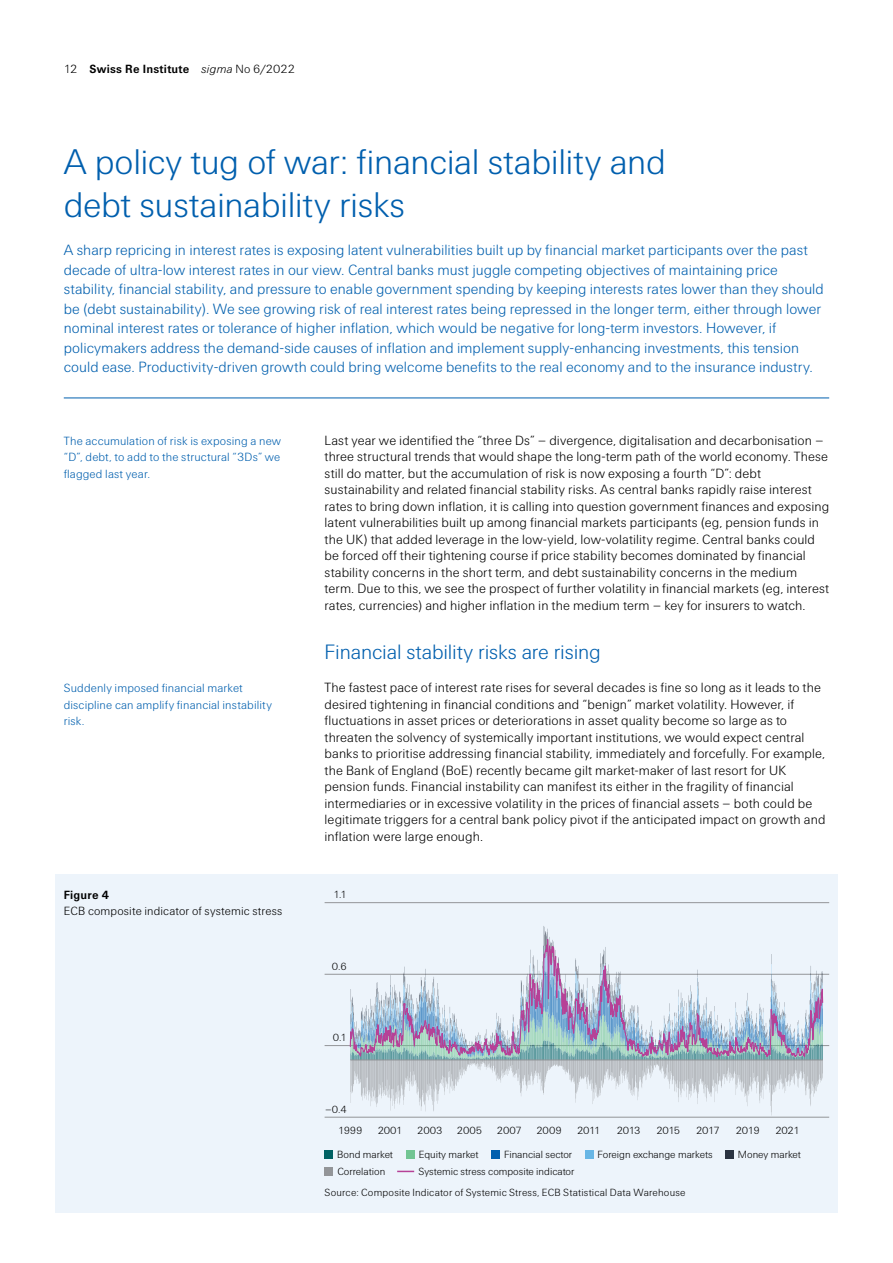
<style>
.page{position:relative;width:893px;height:1263px;background:#fff}
.page>*{position:absolute;margin:0;border:0;box-sizing:border-box;transform-origin:0 0}
.t1{font:300 36px/42px "Swiss Re Sans OT";letter-spacing:-.01em;color:#005fae}
.t2{font:300 21px "Swiss Re Sans OT";letter-spacing:-.005em;color:#005fae}
.t3{font:300 15px/19.5px "Swiss Re Sans OT";color:#005fae}
.t4{font:300 13.5px/16.5px "Swiss Re Sans OT";letter-spacing:.005em;color:#000}
.t5{font:300 12px/16.5px "Swiss Re Sans OT";letter-spacing:.01em;color:#005fae;text-align:justify}
.t6{font:700 12px "Swiss Re Sans OT";letter-spacing:.02em;color:#000}
.t7{font:300 12px "Swiss Re Sans OT";letter-spacing:.01em;color:#000}
.t8{font:300 10.5px "Swiss Re Sans OT";color:#000}
.s1{font-weight:300}
.s2{font-weight:300;font-style:italic}
</style>
<div class="page">
<hr style="left:64px;top:398px;width:765px;height:1px;background:#005fae">
<div style="left:55px;top:874px;width:783px;height:338px;background:#edf4fb"></div>
<hr style="left:325px;top:1117px;width:504px;height:1px;background:#939598">
<hr style="left:325px;top:1045px;width:504px;height:1px;background:#939598">
<hr style="left:325px;top:974px;width:504px;height:1px;background:#939598">
<hr style="left:325px;top:902px;width:504px;height:1px;background:#939598">
<svg style="left:350px;top:1085px;width:468px;height:30px"></svg>
<svg style="left:349px;top:902px;width:475px;height:183px"></svg>
<svg style="left:397px;top:1171px;width:17px;height:1px"></svg>
<div style="left:325px;top:1151px;width:8px;height:8px;background:#006163"></div>
<div style="left:406px;top:1151px;width:8px;height:8px;background:#72c593"></div>
<div style="left:585px;top:1151px;width:8px;height:8px;background:#68b6e5"></div>
<div style="left:325px;top:1167px;width:8px;height:9px;background:#939598"></div>
<div style="left:491px;top:1151px;width:9px;height:8px;background:#005fae"></div>
<div style="left:725px;top:1151px;width:9px;height:8px;background:#2a3341"></div>
<p class="t6" style="left:64px;top:62px;width:233px"><span class="s1">12</span> Swiss Re Institute <span class="s2">sigma</span> <span class="s1">No 6/2022</span></p>
<h1 class="t1" style="left:64px;top:142px;width:604px">A policy tug of war: financial stability and debt sustainability risks</h1>
<p class="t3" style="left:64px;top:240px;width:761px">A sharp repricing in interest rates is exposing latent vulnerabilities built up by financial market participants over the past decade of ultra-low interest rates in our view. Central banks must juggle competing objectives of maintaining price stability, financial stability, and pressure to enable government spending by keeping interests rates lower than they should be (debt sustainability). We see growing risk of real interest rates being repressed in the longer term, either through lower nominal interest rates or tolerance of higher inflation, which would be negative for long-term investors. However, if policymakers address the demand-side causes of inflation and implement supply-enhancing investments, this tension could ease. Productivity-driven growth could bring welcome benefits to the real economy and to the insurance industry.</p>
<p class="t5" style="left:64px;top:433px;width:219px">The accumulation of risk is exposing a new “D”, debt, to add to the structural “3Ds” we flagged last year.</p>
<p class="t5" style="left:64px;top:680px;width:210px;text-align:left">Suddenly imposed financial market discipline can amplify financial instability risk.</p>
<p class="t6" style="left:64px;top:887px;width:47px">Figure 4</p>
<p class="t7" style="left:64px;top:904px;width:220px">ECB composite indicator of systemic stress</p>
<p class="t4" style="left:325px;top:432px;width:506px">Last year we identified the “three Ds” – divergence, digitalisation and decarbonisation – three structural trends that would shape the long-term path of the world economy. These still do matter, but the accumulation of risk is now exposing a fourth “D”: debt sustainability and related financial stability risks. As central banks rapidly raise interest rates to bring down inflation, it is calling into question government finances and exposing latent vulnerabilities built up among financial markets participants (eg, pension funds in the UK) that added leverage in the low-yield, low-volatility regime. Central banks could be forced off their tightening course if price stability becomes dominated by financial stability concerns in the short term, and debt sustainability concerns in the medium term. Due to this, we see the prospect of further volatility in financial markets (eg, interest rates, currencies) and higher inflation in the medium term – key for insurers to watch.</p>
<h2 class="t2" style="left:325px;top:640px;width:278px">Financial stability risks are rising</h2>
<p class="t4" style="left:325px;top:680px;width:502px">The fastest pace of interest rate rises for several decades is fine so long as it leads to the desired tightening in financial conditions and “benign” market volatility. However, if fluctuations in asset prices or deteriorations in asset quality become so large as to threaten the solvency of systemically important institutions, we would expect central banks to prioritise addressing financial stability, immediately and forcefully. For example, the Bank of England (BoE) recently became gilt market-maker of last resort for UK pension funds. Financial instability can manifest its either in the fragility of financial intermediaries or in excessive volatility in the prices of financial assets – both could be legitimate triggers for a central bank policy pivot if the anticipated impact on growth and inflation were large enough.</p>
<p class="t8" style="left:334px;top:889px;width:15px">1.1</p>
<p class="t8" style="left:332px;top:960px;width:16px">0.6</p>
<p class="t8" style="left:333px;top:1032px;width:15px">0.1</p>
<p class="t8" style="left:325px;top:1103px;width:23px">–0.4</p>
<p class="t8" style="left:338px;top:1124px;width:26px">1999</p>
<p class="t8" style="left:378px;top:1124px;width:26px">2001</p>
<p class="t8" style="left:417px;top:1124px;width:27px">2003</p>
<p class="t8" style="left:457px;top:1124px;width:27px">2005</p>
<p class="t8" style="left:497px;top:1124px;width:26px">2007</p>
<p class="t8" style="left:536px;top:1124px;width:27px">2009</p>
<p class="t8" style="left:577px;top:1124px;width:25px">2011</p>
<p class="t8" style="left:617px;top:1124px;width:25px">2013</p>
<p class="t8" style="left:656px;top:1124px;width:25px">2015</p>
<p class="t8" style="left:696px;top:1124px;width:25px">2017</p>
<p class="t8" style="left:736px;top:1124px;width:25px">2019</p>
<p class="t8" style="left:775px;top:1124px;width:26px">2021</p>
<p class="t8" style="left:418px;top:1165px;width:158px">Systemic stress composite indicator</p>
<p class="t8" style="left:337px;top:1149px;width:57px">Bond market</p>
<p class="t8" style="left:419px;top:1149px;width:61px">Equity market</p>
<p class="t8" style="left:597px;top:1149px;width:117px">Foreign exchange markets</p>
<p class="t8" style="left:337px;top:1165px;width:50px">Correlation</p>
<p class="t8" style="left:504px;top:1149px;width:70px">Financial sector</p>
<p class="t8" style="left:738px;top:1149px;width:64px">Money market</p>
<p class="t8" style="left:325px;top:1186px;width:362px">Source: Composite Indicator of Systemic Stress, ECB Statistical Data Warehouse</p>
</div>
